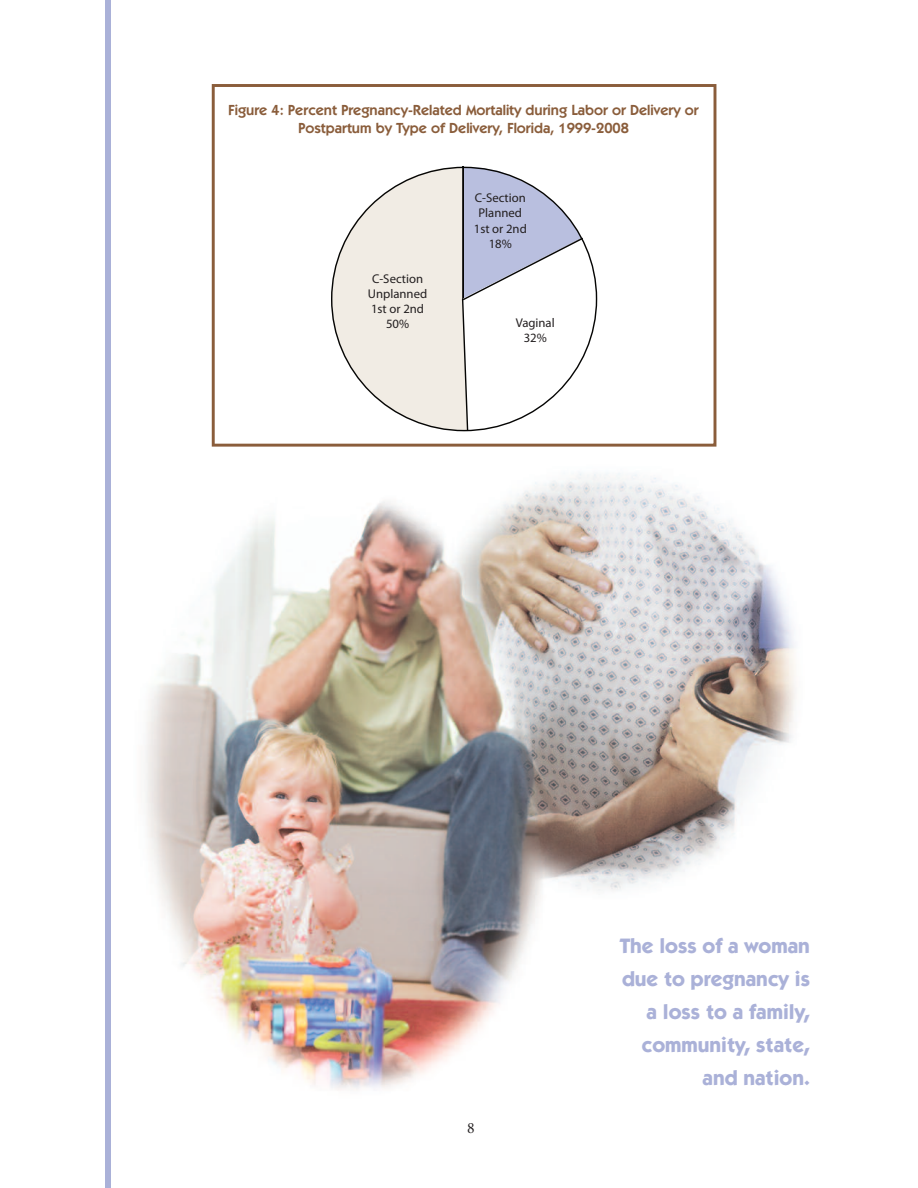
<style>
.page{position:relative;width:918px;height:1188px;background:#fff}
.page>*{position:absolute;margin:0;border:0;box-sizing:border-box;transform-origin:0 0}
.t1{font:700 21px/33px "ITC Kabel Std";color:#aab1d8;text-align:right}
.t2{font:15.75px "Minion";color:#231f20}
.t3{font:600 14.7px/17.7px "ITC Kabel Std";color:#8a5d3b;text-align:center}
.t4{font:500 12.75px/15.3px "Itc Kabel";color:#231f20;text-align:center}
</style>
<div class="page">
<img style="left:145px;top:434px;width:651px;height:656px">
<div style="left:105px;top:0;width:6px;height:1188px;background:#aab1d8"></div>
<svg style="left:212px;top:84px;width:504px;height:363px"></svg>
<p class="t3" style="left:228px;top:102px;width:472px">Figure 4: Percent Pregnancy-Related Mortality during Labor or Delivery or<br>Postpartum by Type of Delivery, Florida, 1999-2008</p>
<p class="t4" style="left:368px;top:272px;width:61px">C-Section<br>Unplanned<br>1st or 2nd<br>50%</p>
<p class="t4" style="left:474px;top:191px;width:55px">C-Section<br>Planned<br>1st or 2nd<br>18%</p>
<p class="t4" style="left:516px;top:316px;width:40px">Vaginal<br>32%</p>
<p class="t2" style="left:467px;top:1122px;width:9px">8</p>
<h1 class="t1" style="left:620px;top:931px;width:192px">The loss of a woman due to pregnancy is a loss to a family, community, state, and nation.</h1>
</div>
